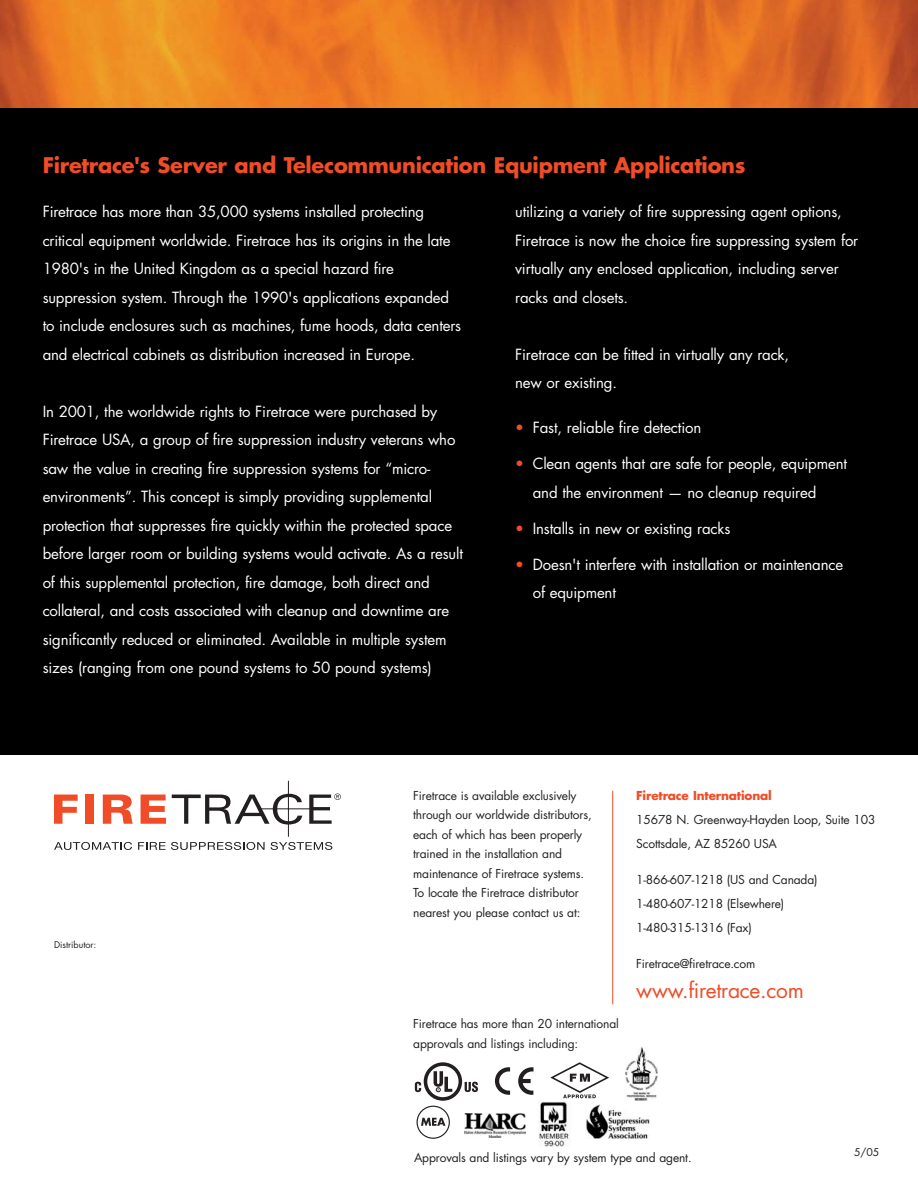
<style>
.page{position:relative;width:918px;height:1188px;background:#fff}
.page>*{position:absolute;margin:0;border:0;box-sizing:border-box;transform-origin:0 0}
.t1{font:700 21px "Futura";letter-spacing:-.015em;color:#f04c27}
.t2{font:21px "Futura";letter-spacing:-.01em;color:#f04c27}
.t3{font:15px/28.5px "Futura";letter-spacing:-.01em;color:#fff}
.t4{font:12px/19.5px "Futura";letter-spacing:-.01em;color:#231f20}
.t5{font:700 12px "Futura";letter-spacing:-.015em;color:#f04c27}
.t6{font:10.5px "Futura";color:#231f20}
.t7{font:9px "Futura";color:#231f20}
.s1{color:#f04c27}
</style>
<div class="page">
<svg style="left:465px;top:1082px;width:13px;height:10px"></svg>
<svg style="left:424px;top:1062px;width:38px;height:39px"></svg>
<svg style="left:427px;top:1066px;width:32px;height:31px"></svg>
<svg style="left:434px;top:1071px;width:18px;height:21px"></svg>
<svg style="left:415px;top:1082px;width:6px;height:10px"></svg>
<svg style="left:518px;top:1067px;width:16px;height:28px"></svg>
<svg style="left:495px;top:1067px;width:15px;height:28px"></svg>
<svg style="left:550px;top:1062px;width:59px;height:36px"></svg>
<svg style="left:421px;top:1118px;width:24px;height:8px"></svg>
<div style="left:417px;top:1106px;width:33px;height:33px;border:1px solid #252526;border-radius:50%"></div>
<img style="left:465px;top:1113px;width:61px;height:25px">
<img style="left:626px;top:1048px;width:31px;height:52px">
<img style="left:586px;top:1105px;width:63px;height:34px">
<img style="left:539px;top:1102px;width:30px;height:45px">
<img style="left:0;top:0;width:918px;height:108px">
<div style="left:0;top:108px;width:918px;height:647px;background:#000"></div>
<svg style="left:54px;top:842px;width:78px;height:8px"></svg>
<svg style="left:138px;top:842px;width:27px;height:8px"></svg>
<svg style="left:171px;top:842px;width:94px;height:8px"></svg>
<svg style="left:271px;top:842px;width:61px;height:8px"></svg>
<svg style="left:54px;top:795px;width:24px;height:29px"></svg>
<div style="left:85px;top:795px;width:9px;height:29px;background:#f04c27"></div>
<svg style="left:103px;top:795px;width:30px;height:29px"></svg>
<svg style="left:141px;top:795px;width:25px;height:29px"></svg>
<svg style="left:172px;top:794px;width:130px;height:31px"></svg>
<hr style="left:260px;top:808px;width:56px;height:1px;background:#231f20">
<hr style="left:288px;top:781px;width:1px;height:56px;background:#231f20">
<svg style="left:309px;top:793px;width:32px;height:31px"></svg>
<hr style="left:612px;top:791px;width:1px;height:213px;background:#f04c27">
<h1 class="t1" style="left:43px;top:155px;width:704px">Firetrace's Server and Telecommunication Equipment Applications</h1>
<p class="t3" style="left:43px;top:199px;width:420px">Firetrace has more than 35,000 systems installed protecting critical equipment worldwide. Firetrace has its origins in the late 1980's in the United Kingdom as a special hazard fire suppression system. Through the 1990's applications expanded to include enclosures such as machines, fume hoods, data centers and electrical cabinets as distribution increased in Europe.</p>
<p class="t3" style="left:43px;top:398px;width:422px">In 2001, the worldwide rights to Firetrace were purchased by Firetrace USA, a group of fire suppression industry veterans who saw the value in creating fire suppression systems for “micro&shy;environments”. This concept is simply providing supplemental protection that suppresses fire quickly within the protected space before larger room or building systems would activate. As a result of this supplemental protection, fire damage, both direct and collateral, and costs associated with cleanup and downtime are significantly reduced or eliminated. Available in multiple system sizes (ranging from one pound systems to 50 pound systems)</p>
<p class="t3" style="left:515px;top:199px;width:345px">utilizing a variety of fire suppressing agent options, Firetrace is now the choice fire suppressing system for virtually any enclosed application, including server racks and closets.</p>
<p class="t3" style="left:515px;top:341px;width:275px">Firetrace can be fitted in virtually any rack, new or existing.</p>
<p class="t3" style="left:515px;top:415px;width:188px"><span class="s1">•</span> Fast, reliable fire detection</p>
<p class="t3" style="left:533px;top:451px;width:316px;text-indent:-18px"><span class="s1">•</span> Clean agents that are safe for people, equipment and the environment — no cleanup required</p>
<p class="t3" style="left:515px;top:515px;width:217px"><span class="s1">•</span> Installs in new or existing racks</p>
<p class="t3" style="left:533px;top:551px;width:312px;text-indent:-18px"><span class="s1">•</span> Doesn't interfere with installation or maintenance of equipment</p>
<p class="t7" style="left:54px;top:941px;width:44px">Distributor:</p>
<p class="t4" style="left:413px;top:787px;width:180px">Firetrace is available exclusively through our worldwide distributors, each of which has been properly trained in the installation and maintenance of Firetrace systems.<br>To locate the Firetrace distributor nearest you please contact us at:</p>
<p class="t4" style="left:413px;top:1015px;width:207px">Firetrace has more than 20 international approvals and listings including:</p>
<p class="t5" style="left:636px;top:790px;width:137px">Firetrace International</p>
<p class="t4" style="left:636px;top:808px;width:241px;line-height:24px">15678 N. Greenway-Hayden Loop, Suite 103<br>Scottsdale, AZ 85260 USA</p>
<p class="t4" style="left:636px;top:868px;width:183px;line-height:24px">1-866-607-1218 (US and Canada)<br>1-480-607-1218 (Elsewhere)<br>1-480-315-1316 (Fax)</p>
<p class="t4" style="left:636px;top:955px;width:121px">Firetrace@firetrace.com</p>
<h1 class="t2" style="left:636px;top:980px;width:169px">www.firetrace.com</h1>
<p class="t4" style="left:414px;top:1149px;width:279px">Approvals and listings vary by system type and agent.</p>
<p class="t6" style="left:854px;top:1147px;width:26px">5/05</p>
</div>
